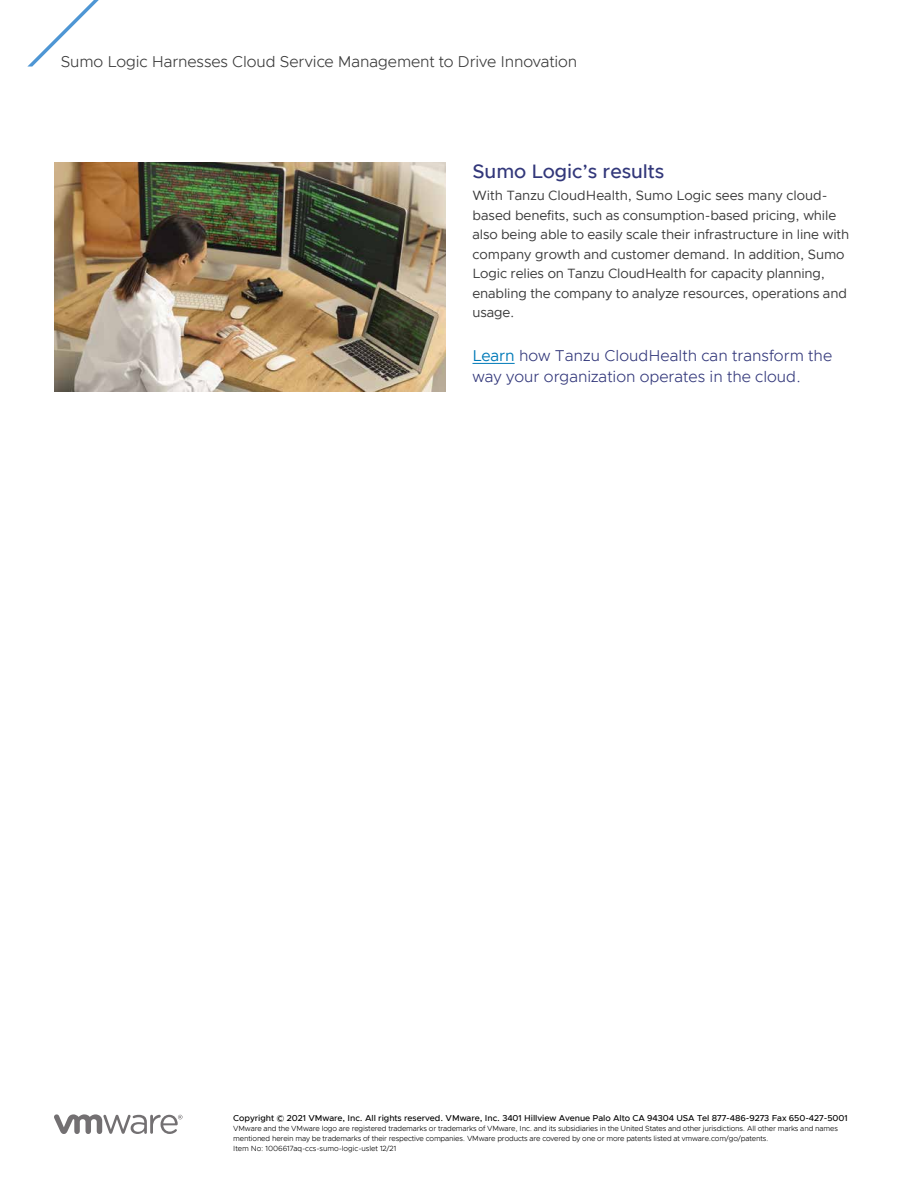
<style>
.page{position:relative;width:918px;height:1188px;background:#fff}
.page>*{position:absolute;margin:0;border:0;box-sizing:border-box;transform-origin:0 0}
.t1{font:500 19.5px "Metropolis";letter-spacing:-.005em;color:#32377a}
.t2{font:300 15.75px/21px "Metropolis";color:#32377a}
.t3{font:300 15.75px "Metropolis";letter-spacing:-.01em;color:#393939}
.t4{font:13.5px/19.5px "Metropolis";letter-spacing:-.01em;color:#393939}
.t5{font:500 8.7px "Metropolis";letter-spacing:-.005em;color:#000}
.t6{font:300 7.5px/9.8px "Metropolis";letter-spacing:-.02em;color:#000}
.s1{font-style:inherit}
.s2{font-weight:400;color:#007ab8}
</style>
<div class="page">
<svg style="left:27px;top:0;width:72px;height:67px"></svg>
<svg style="left:54px;top:1114px;width:129px;height:20px"></svg>
<hr style="left:473px;top:363px;width:42px;height:1px;background:#007ab8">
<img style="left:54px;top:162px;width:392px;height:230px">
<h2 class="t3" style="left:61px;top:51px;width:518px">Sumo Logic Harnesses Cloud Service Management to Drive Innovation</h2>
<h1 class="t1" style="left:472px;top:159px;width:193px">Sumo Logic’s results</h1>
<p class="t4" style="left:472px;top:186px;width:378px">With <span class="s1">Tanzu</span> CloudHealth, Sumo Logic sees many cloud&shy;based benefits, such as consumption-based pricing, while also being able to easily scale their infrastructure in line with company growth and customer demand. In addition, Sumo Logic relies on <span class="s1">Tanzu</span> CloudHealth for capacity planning, enabling the company to analyze resources, operations and usage.</p>
<h2 class="t2" style="left:472px;top:345px;width:361px"><span class="s2">Learn</span> how Tanzu CloudHealth can transform the way your organization operates in the cloud.</h2>
<p class="t5" style="left:233px;top:1113px;width:616px">Copyright © 2021 VMware, Inc. All rights reserved. VMware, Inc. 3401 Hillview Avenue Palo Alto CA 94304 USA Tel 877-486-9273 Fax 650-427-5001</p>
<p class="t6" style="left:233px;top:1124px;width:606px">VMware and the VMware logo are registered trademarks or trademarks of VMware, Inc. and its subsidiaries in the United States and other jurisdictions. All other marks and names mentioned herein may be trademarks of their respective companies. VMware products are covered by one or more patents listed at vmware.com/go/patents.<br>Item No: 1006617aq-ccs-sumo-logic-uslet 12/21</p>
</div>
